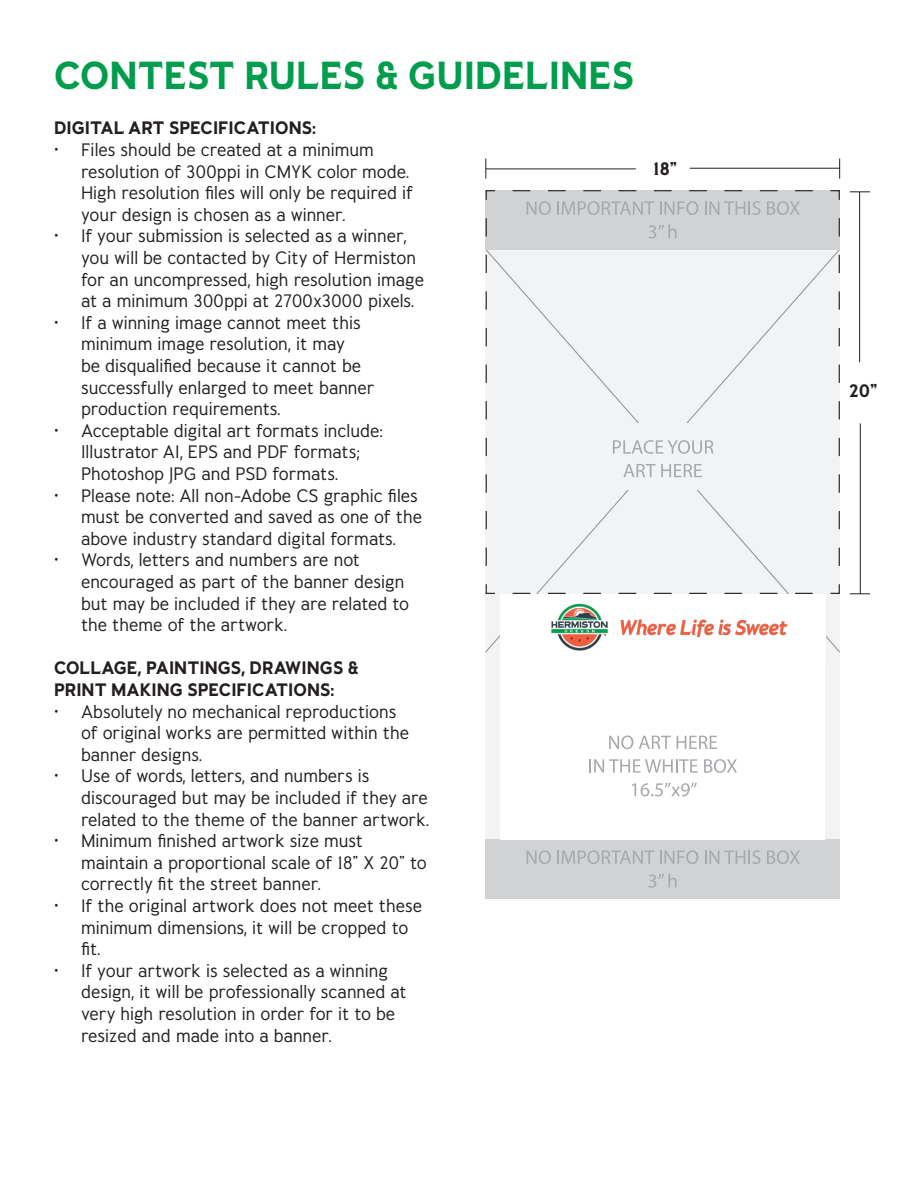
<style>
.page{position:relative;width:918px;height:1188px;background:#fff}
.page>*{position:absolute;margin:0;border:0;box-sizing:border-box;transform-origin:0 0}
.t1{font:700 39px "Pseudonym";color:#009d4d}
.t2{font:18px/21.6px "Pseudonym";color:#231f20}
.t3{font:700 18px/21.6px "Pseudonym";color:#231f20}
</style>
<div class="page">
<div style="left:486px;top:190px;width:354px;height:709px;background:#f2f3f4"></div>
<div style="left:486px;top:840px;width:354px;height:59px;background:#d1d2d4"></div>
<svg style="left:527px;top:850px;width:24px;height:14px"></svg>
<svg style="left:557px;top:850px;width:97px;height:14px"></svg>
<svg style="left:660px;top:850px;width:38px;height:14px"></svg>
<svg style="left:705px;top:850px;width:55px;height:14px"></svg>
<svg style="left:767px;top:850px;width:33px;height:14px"></svg>
<svg style="left:648px;top:873px;width:29px;height:15px"></svg>
<div style="left:500px;top:662px;width:325px;height:178px;background:#fff"></div>
<svg style="left:609px;top:736px;width:24px;height:13px"></svg>
<svg style="left:639px;top:736px;width:32px;height:13px"></svg>
<svg style="left:677px;top:736px;width:40px;height:13px"></svg>
<svg style="left:589px;top:759px;width:109px;height:14px"></svg>
<svg style="left:704px;top:759px;width:33px;height:14px"></svg>
<svg style="left:632px;top:783px;width:65px;height:13px"></svg>
<div style="left:500px;top:594px;width:325px;height:68px;background:#fff"></div>
<img style="left:551px;top:603px;width:53px;height:48px">
<img style="left:604px;top:619px;width:184px;height:19px">
<svg style="left:485px;top:190px;width:355px;height:405px"></svg>
<hr style="left:486px;top:169px;width:150px;height:1px;background:#231f20">
<svg style="left:486px;top:159px;width:1px;height:20px"></svg>
<hr style="left:690px;top:168px;width:150px;height:1px;background:#231f20">
<svg style="left:839px;top:159px;width:1px;height:20px"></svg>
<hr style="left:860px;top:423px;width:1px;height:171px;background:#231f20">
<svg style="left:850px;top:594px;width:20px;height:1px"></svg>
<hr style="left:859px;top:192px;width:1px;height:170px;background:#231f20">
<svg style="left:850px;top:192px;width:20px;height:1px"></svg>
<p class="t1" style="left:54px;top:46px;width:582px">CONTEST RULES &amp; GUIDELINES</p>
<p class="t3" style="left:54px;top:117px;width:264px">DIGITAL ART SPECIFICATIONS:</p>
<p class="t2" style="left:81px;top:139px;width:334px;text-indent:-27px">• Files should be created at a minimum resolution of 300ppi in CMYK color mode.<br>High resolution files will only be required if your design is chosen as a winner.</p>
<p class="t2" style="left:81px;top:225px;width:345px;text-indent:-27px">• If your submission is selected as a winner, you will be contacted by City of Hermiston for an uncompressed, high resolution image at a minimum 300ppi at 2700x3000 pixels.</p>
<p class="t2" style="left:81px;top:311px;width:295px;text-indent:-27px">• If a winning image cannot meet this minimum image resolution, it may<br>be disqualified because it cannot be successfully enlarged to meet banner production requirements.</p>
<p class="t2" style="left:81px;top:419px;width:304px;text-indent:-27px">• Acceptable digital art formats include:<br>Illustrator AI, EPS and PDF formats;<br>Photoshop JPG and PSD formats.</p>
<p class="t2" style="left:81px;top:484px;width:343px;text-indent:-27px">• Please note: All non-Adobe CS graphic files must be converted and saved as one of the above industry standard digital formats.</p>
<p class="t2" style="left:81px;top:549px;width:330px;text-indent:-27px">• Words, letters and numbers are not encouraged as part of the banner design but may be included if they are related to the theme of the artwork.</p>
<p class="t3" style="left:54px;top:657px;width:306px">COLLAGE, PAINTINGS, DRAWINGS &amp;<br>PRINT MAKING SPECIFICATIONS:</p>
<p class="t2" style="left:81px;top:700px;width:330px;text-indent:-27px">• Absolutely no mechanical reproductions of original works are permitted within the banner designs.</p>
<p class="t2" style="left:81px;top:765px;width:349px;text-indent:-27px">• Use of words, letters, and numbers is discouraged but may be included if they are related to the theme of the banner artwork.</p>
<p class="t2" style="left:81px;top:830px;width:347px;text-indent:-27px">• Minimum finished artwork size must maintain a proportional scale of 18” X 20” to correctly fit the street banner.</p>
<p class="t2" style="left:81px;top:895px;width:343px;text-indent:-27px">• If the original artwork does not meet these minimum dimensions, it will be cropped to fit.</p>
<p class="t2" style="left:81px;top:959px;width:327px;text-indent:-27px">• If your artwork is selected as a winning design, it will be professionally scanned at very high resolution in order for it to be resized and made into a banner.</p>
<p class="t3" style="left:653px;top:157px;width:25px">18”</p>
<p class="t3" style="left:849px;top:380px;width:30px">20”</p>
</div>
